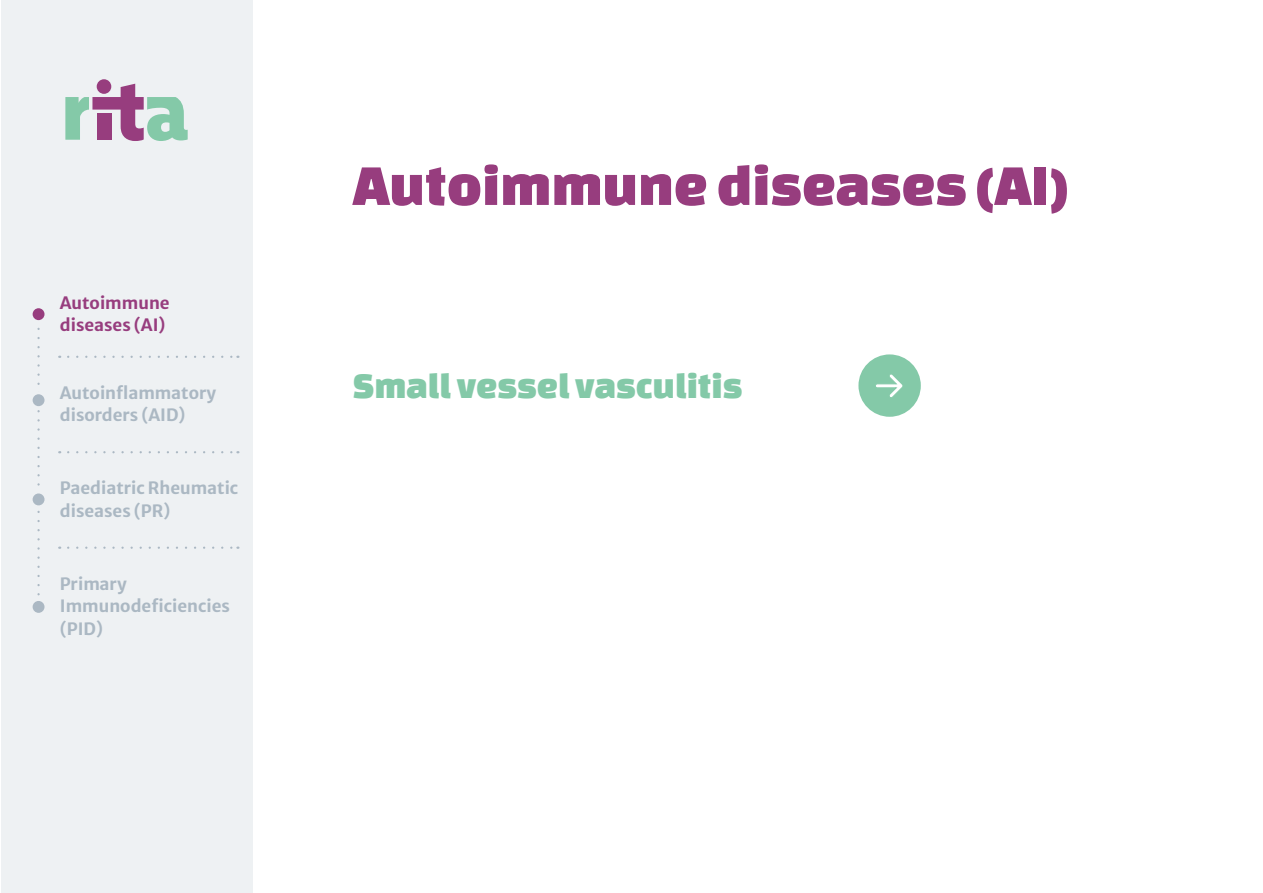
<style>
.page{position:relative;width:1263px;height:893px;background:#fff}
.page>*{position:absolute;margin:0;border:0;box-sizing:border-box;transform-origin:0 0}
.t1{font:60px "Changa One";color:#973d7e}
.t2{font:37.5px "Changa One";color:#84c9a8}
.t3{font:16.8px/22.5px "Merriweather Sans";color:#abb8c3}
.t4{font:16.8px/22.5px "Merriweather Sans";color:#973d7e}
</style>
<div class="page">
<div style="left:858px;top:354px;width:63px;height:63px;background:#84c9a8;border-radius:50%"></div>
<svg style="left:876px;top:374px;width:27px;height:23px"></svg>
<div style="left:1px;top:0;width:252px;height:893px;background:#eef1f3"></div>
<div style="left:97px;top:79px;width:14px;height:15px;background:#973d7e;border-radius:50%"></div>
<svg style="left:65px;top:84px;width:123px;height:57px"></svg>
<svg style="left:68px;top:356px;width:170px;height:2px"></svg>
<svg style="left:68px;top:451px;width:170px;height:2px"></svg>
<svg style="left:68px;top:547px;width:170px;height:2px"></svg>
<svg style="left:32px;top:308px;width:13px;height:305px"></svg>
<p class="t4" style="left:60px;top:289px;width:111px">Autoimmune diseases (AI)</p>
<p class="t3" style="left:60px;top:379px;width:158px">Autoinflammatory disorders (AID)</p>
<p class="t3" style="left:60px;top:475px;width:180px">Paediatric Rheumatic diseases (PR)</p>
<p class="t3" style="left:60px;top:570px;width:172px">Primary<br>Immunodeficiencies (PID)</p>
<h1 class="t1" style="left:353px;top:152px;width:717px">Autoimmune diseases (AI)</h1>
<h2 class="t2" style="left:353px;top:365px;width:391px">Small vessel vasculitis</h2>
</div>
